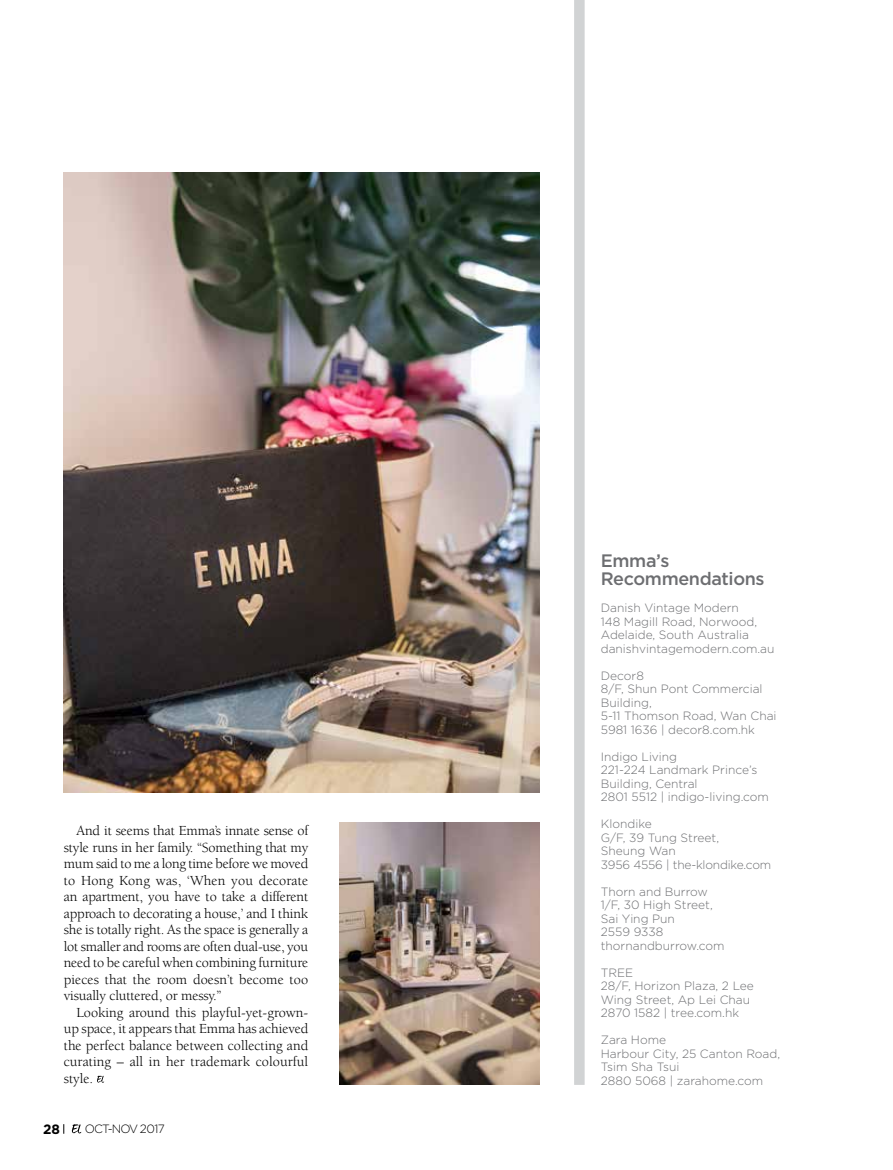
<style>
.page{position:relative;width:893px;height:1170px;background:#fff}
.page>*{position:absolute;margin:0;border:0;box-sizing:border-box;transform-origin:0 0}
.t1{font:500 18px/18px "Gotham";letter-spacing:-.02em;color:#6d6e71}
.t2{font:14.25px/16.5px "Berkeley Std";letter-spacing:.005em;color:#000;text-align:justify}
.t3{font:700 13.5px "Gotham";color:#000}
.t4{font:300 12px/13.5px "Gotham";color:#6d6e71}
.t5{font:300 12px "Gotham";letter-spacing:-.075em;color:#000}
</style>
<div class="page">
<svg style="left:72px;top:1124px;width:9px;height:9px"></svg>
<img style="left:340px;top:822px;width:199px;height:262px">
<img style="left:64px;top:172px;width:475px;height:620px">
<div style="left:574px;top:0;width:11px;height:1084px;background:#d1d3d4"></div>
<svg style="left:97px;top:1075px;width:7px;height:7px"></svg>
<p class="t2" style="left:64px;top:822px;width:246px;text-indent:13px">And it seems that Emma’s innate sense of style runs in her family. “Something that my mum said to me a long time before we moved to Hong Kong was, ‘When you decorate an apartment, you have to take a different approach to decorating a house,’ and I think she is totally right. As the space is generally a lot smaller and rooms are often dual-use, you need to be careful when combining furniture pieces that the room doesn’t become too visually cluttered, or messy.”</p>
<p class="t2" style="left:64px;top:1004px;width:246px;text-indent:13px">Looking around this playful-yet-grown&shy;up space, it appears that Emma has achieved the perfect balance between collecting and curating – all in her trademark colourful style.</p>
<p class="t3" style="left:43px;top:1120px;width:18px">28</p>
<p class="t5" style="left:85px;top:1121px;width:82px">OCT-NOV 2017</p>
<p class="t1" style="left:601px;top:551px;width:165px">Emma’s<br>Recommendations</p>
<p class="t4" style="left:601px;top:600px;width:175px">Danish Vintage Modern<br>148 Magill Road, Norwood,<br>Adelaide, South Australia danishvintagemodern.com.au</p>
<p class="t4" style="left:601px;top:668px;width:177px">Decor8<br>8/F, Shun Pont Commercial<br>Building,<br>5-11 Thomson Road, Wan Chai<br>5981 1636 | decor8.com.hk</p>
<p class="t4" style="left:601px;top:749px;width:170px">Indigo Living<br>221-224 Landmark Prince’s<br>Building, Central<br>2801 5512 | indigo-living.com</p>
<p class="t4" style="left:601px;top:816px;width:172px">Klondike<br>G/F, 39 Tung Street,<br>Sheung Wan<br>3956 4556 | the-klondike.com</p>
<p class="t4" style="left:601px;top:884px;width:125px">Thorn and Burrow<br>1/F, 30 High Street,<br>Sai Ying Pun<br>2559 9338 thornandburrow.com</p>
<p class="t4" style="left:601px;top:965px;width:155px">TREE<br>28/F, Horizon Plaza, 2 Lee<br>Wing Street, Ap Lei Chau<br>2870 1582 | tree.com.hk</p>
<p class="t4" style="left:601px;top:1032px;width:181px">Zara Home<br>Harbour City, 25 Canton Road,<br>Tsim Sha Tsui<br>2880 5068 | zarahome.com</p>
</div>
